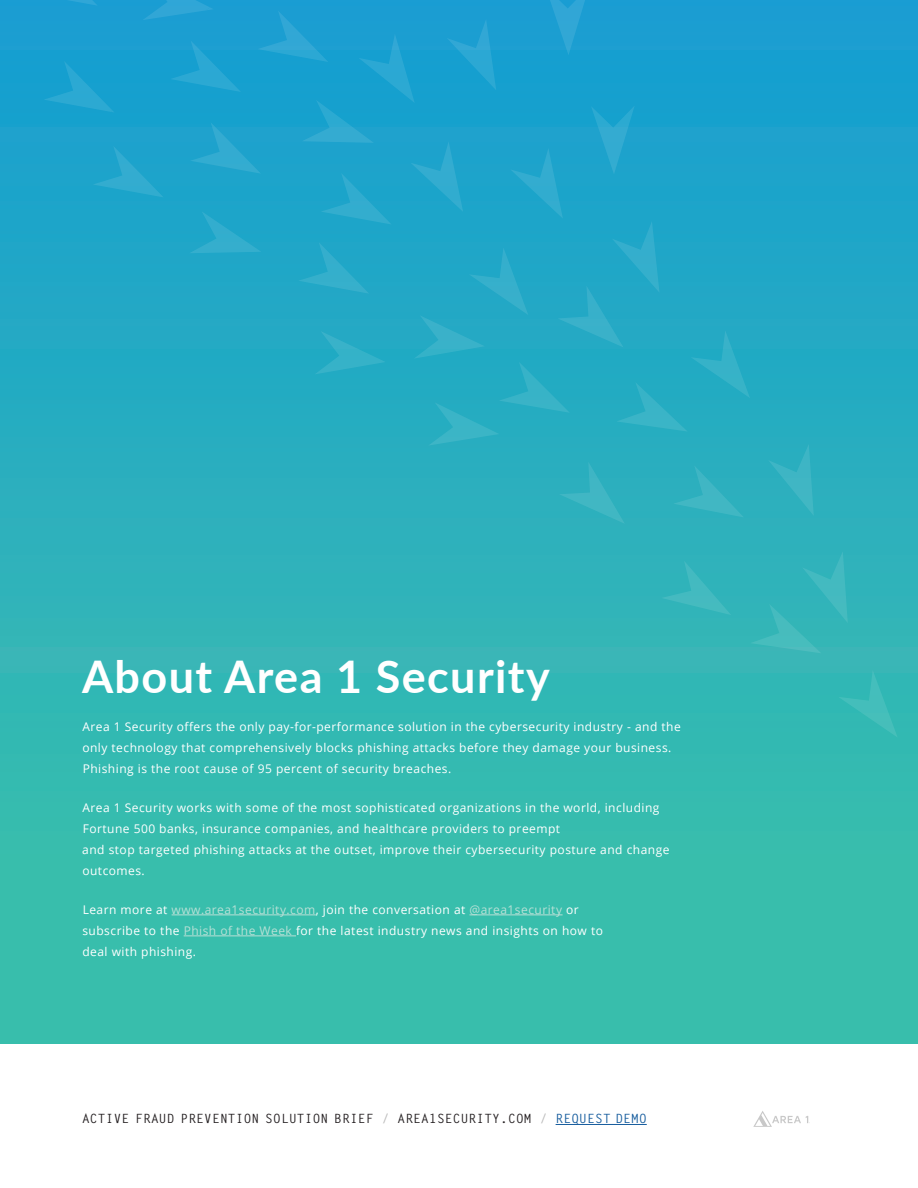
<style>
.page{position:relative;width:918px;height:1188px;background:#fff}
.page>*{position:absolute;margin:0;border:0;box-sizing:border-box;transform-origin:0 0}
.Pull_Quotes___Large{font:700 45px "Lato";letter-spacing:.03em;color:#fff}
.t1{font:700 12.75px "Letter Gothic Std";letter-spacing:.02em;color:#241f21}
.body{font:12px/21px "Open Sans";letter-spacing:.04em;color:#fff}
.s1{color:#b8e0d6}
.s2{color:#bababa}
.s3{color:#175d9e}
</style>
<div class="page">
<div style="left:1px;top:0;width:916px;height:1044px;background:linear-gradient(to bottom,#179dd2,#3ec3a7)"></div>
<svg style="left:768px;top:444px;width:46px;height:72px;background:#31b0c0"></svg>
<svg style="left:838px;top:670px;width:60px;height:68px;background:#36b9b5"></svg>
<svg style="left:750px;top:551px;width:98px;height:102px;background:#35b5ba"></svg>
<svg style="left:661px;top:561px;width:70px;height:54px;background:#35b4bb"></svg>
<svg style="left:673px;top:465px;width:71px;height:52px;background:#31b1bf"></svg>
<svg style="left:559px;top:462px;width:66px;height:62px;background:#30b0bf"></svg>
<svg style="left:27px;top:0;width:723px;height:446px;background:#1fa5c9"></svg>
<svg style="left:753px;top:1111px;width:57px;height:16px"></svg>
<hr style="left:556px;top:1124px;width:91px;height:1px;background:#175d9e">
<hr style="left:172px;top:915px;width:144px;height:1px;background:#b8e0d6">
<hr style="left:469px;top:915px;width:94px;height:1px;background:#b8e0d6">
<hr style="left:184px;top:936px;width:112px;height:1px;background:#b8e0d6">
<p class="Pull_Quotes___Large" style="left:82px;top:643px;width:469px">About Area 1 Security</p>
<p class="body" style="left:82px;top:716px;width:600px">Area 1 Security offers the only pay-for-performance solution in the cybersecurity industry - and the only technology that comprehensively blocks phishing attacks before they damage your business.<br>Phishing is the root cause of 95 percent of security breaches.</p>
<p class="body" style="left:82px;top:797px;width:589px">Area 1 Security works with some of the most sophisticated organizations in the world, including Fortune 500 banks, insurance companies, and healthcare providers to preempt<br>and stop targeted phishing attacks at the outset, improve their cybersecurity posture and change outcomes.</p>
<p class="body" style="left:82px;top:899px;width:522px">Learn more at <span class="s1">www.area1security.com</span>, join the conversation at <span class="s1">@area1security</span> or subscribe to the <span class="s1">Phish of the Week</span> for the latest industry news and insights on how to deal with phishing.</p>
<p class="t1" style="left:82px;top:1111px;width:566px">ACTIVE FRAUD PREVENTION SOLUTION BRIEF <span class="s2">/</span> AREA1SECURITY.COM <span class="s2">/</span> <span class="s3">REQUEST DEMO</span></p>
</div>
